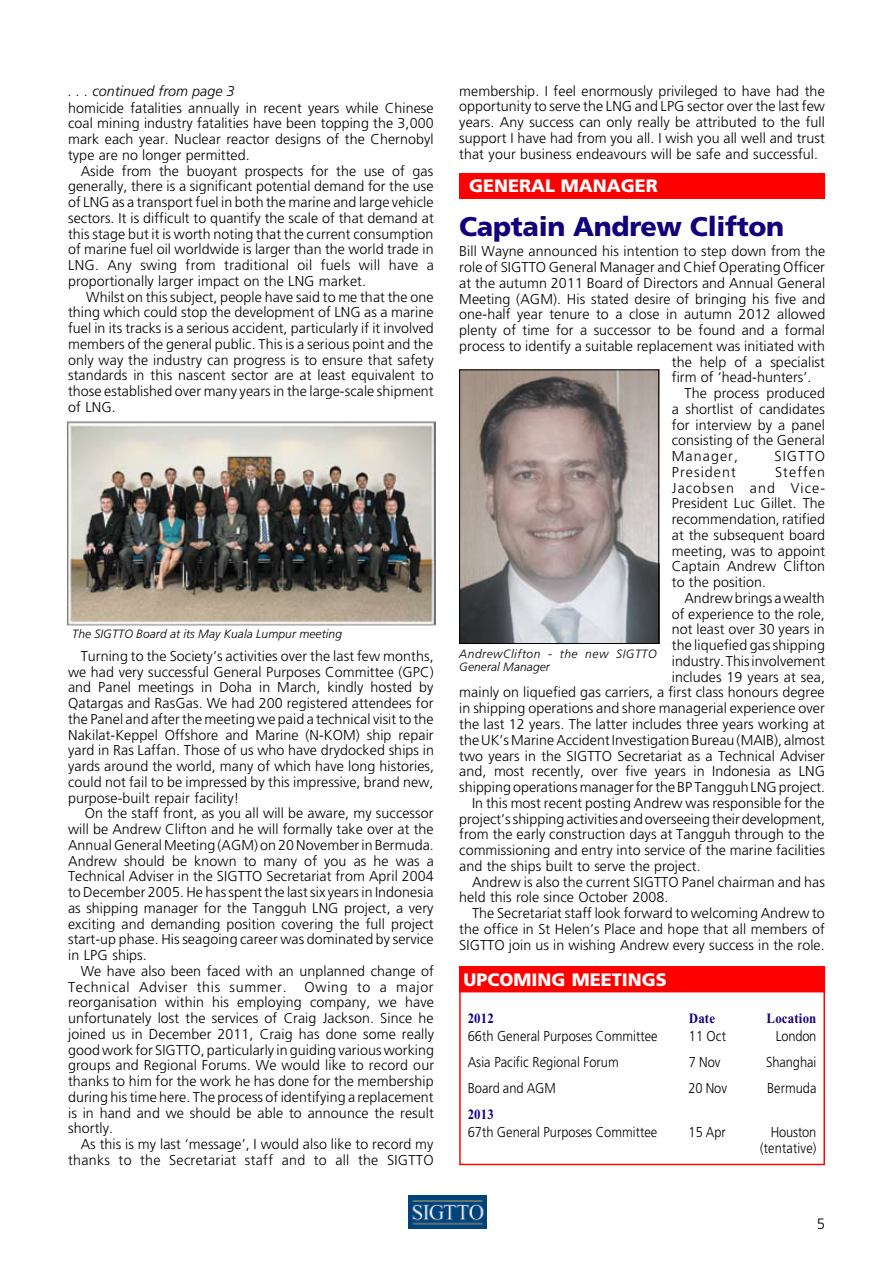
<style>
.page{position:relative;width:893px;height:1263px;background:#fff}
.page>*{position:absolute;margin:0;border:0;box-sizing:border-box;transform-origin:0 0}
.t1{font:900 27px "Frutiger";letter-spacing:-.01em;color:#13017c}
.t2{font:900 18px "Frutiger";color:#fff}
.t3{font:300 15px "Frutiger";color:#000}
.t4{font:300 14.25px/15.8px "Frutiger";letter-spacing:.005em;color:#000;text-align:justify}
.t5{font:300 14.25px/16px "Frutiger";letter-spacing:.005em;color:#000;text-align:right;scale:.9 1}
.t6{font:italic 300 14.25px "Frutiger";letter-spacing:.005em;color:#000}
.t7{font:700 14.25px "Times New Roman";letter-spacing:.015em;color:#13017c;scale:.9 1}
.t8{font:300 14.25px "Frutiger";letter-spacing:.075em;color:#000}
.t9{font:italic 300 12px/12.6px "Frutiger";letter-spacing:.045em;color:#000}
.t10{font:italic 300 12px "Frutiger";letter-spacing:.01em;color:#000}
</style>
<div class="page">
<img style="left:408px;top:1196px;width:79px;height:33px">
<div style="left:460px;top:173px;width:365px;height:25px;background:#f00"></div>
<div style="left:459px;top:173px;width:366px;height:26px;border:1px solid #f00"></div>
<div style="left:460px;top:967px;width:365px;height:25px;background:#f00"></div>
<div style="left:459px;top:966px;width:366px;height:199px;border:1px solid #f00"></div>
<img style="left:461px;top:371px;width:196px;height:271px">
<div style="left:459px;top:369px;width:200px;height:275px;border:1px solid #000"></div>
<img style="left:67px;top:421px;width:368px;height:204px">
<p class="t6" style="left:68px;top:83px;width:168px">. . . continued from page 3</p>
<p class="t4" style="left:68px;top:100px;width:367px">homicide fatalities annually in recent years while Chinese coal mining industry fatalities have been topping the 3,000 mark each year. Nuclear reactor designs of the Chernobyl type are no longer permitted.</p>
<p class="t4" style="left:68px;top:163px;width:367px;text-indent:13px">Aside from the buoyant prospects for the use of gas generally, there is a significant potential demand for the use of LNG as a transport fuel in both the marine and large vehicle sectors. It is difficult to quantify the scale of that demand at this stage but it is worth noting that the current consumption of marine fuel oil worldwide is larger than the world trade in LNG. Any swing from traditional oil fuels will have a proportionally larger impact on the LNG market.</p>
<p class="t4" style="left:68px;top:289px;width:367px;text-indent:18px">Whilst on this subject, people have said to me that the one thing which could stop the development of LNG as a marine fuel in its tracks is a serious accident, particularly if it involved members of the general public. This is a serious point and the only way the industry can progress is to ensure that safety standards in this nascent sector are at least equivalent to those established over many years in the large-scale shipment of LNG.</p>
<p class="t10" style="left:72px;top:627px;width:271px">The SIGTTO Board at its May Kuala Lumpur meeting</p>
<p class="t4" style="left:68px;top:648px;width:368px;text-indent:13px">Turning to the Society’s activities over the last few months, we had very successful General Purposes Committee (GPC) and Panel meetings in Doha in March, kindly hosted by Qatargas and RasGas. We had 200 registered attendees for the Panel and after the meeting we paid a technical visit to the Nakilat-Keppel Offshore and Marine (N-KOM) ship repair yard in Ras Laffan. Those of us who have drydocked ships in yards around the world, many of which have long histories, could not fail to be impressed by this impressive, brand new, purpose-built repair facility!</p>
<p class="t4" style="left:68px;top:805px;width:367px;text-indent:17px">On the staff front, as you all will be aware, my successor will be Andrew Clifton and he will formally take over at the Annual General Meeting (AGM) on 20 November in Bermuda.<br>Andrew should be known to many of you as he was a Technical Adviser in the SIGTTO Secretariat from April 2004 to December 2005. He has spent the last six years in Indonesia as shipping manager for the Tangguh LNG project, a very exciting and demanding position covering the full project start-up phase. His seagoing career was dominated by service in LPG ships.</p>
<p class="t4" style="left:68px;top:963px;width:367px;text-indent:13px">We have also been faced with an unplanned change of<br>Technical Adviser this summer.</p>
<p class="t4" style="left:68px;top:979px;width:368px;text-indent:237px">Owing to a major reorganisation within his employing company, we have unfortunately lost the services of Craig Jackson. Since he joined us in December 2011, Craig has done some really good work for SIGTTO, particularly in guiding various working groups and Regional Forums. We would like to record our thanks to him for the work he has done for the membership during his time here. The process of identifying a replacement is in hand and we should be able to announce the result shortly.</p>
<p class="t4" style="left:68px;top:1136px;width:367px;text-align:right">As this is my last ‘message’, I would also like to record my thanks to the Secretariat staff and to all the SIGTTO</p>
<p class="t4" style="left:459px;top:83px;width:367px">membership. I feel enormously privileged to have had the opportunity to serve the LNG and LPG sector over the last few years. Any success can only really be attributed to the full support I have had from you all. I wish you all well and trust that your business endeavours will be safe and successful.</p>
<p class="t2" style="left:469px;top:175px;width:190px">GENERAL MANAGER</p>
<h1 class="t1" style="left:459px;top:211px;width:326px">Captain Andrew Clifton</h1>
<p class="t4" style="left:459px;top:243px;width:368px">Bill Wayne announced his intention to step down from the</p>
<p class="t4" style="left:459px;top:259px;width:367px">role of SIGTTO General Manager and Chief Operating Officer</p>
<p class="t4" style="left:459px;top:275px;width:367px">at the autumn 2011 Board of Directors and Annual General</p>
<p class="t4" style="left:459px;top:291px;width:368px">Meeting (AGM). His stated desire of bringing his five and</p>
<p class="t4" style="left:459px;top:306px;width:368px">one-half year tenure to a close in autumn 2012 allowed</p>
<p class="t4" style="left:459px;top:322px;width:367px">plenty of time for a successor to be found and a formal</p>
<p class="t4" style="left:459px;top:338px;width:367px">process to identify a suitable replacement was initiated with</p>
<p class="t4" style="left:672px;top:354px;width:155px">the help of a specialist</p>
<p class="t4" style="left:672px;top:370px;width:141px">firm of ‘head-hunters’.</p>
<p class="t4" style="left:684px;top:385px;width:142px">The process produced</p>
<p class="t4" style="left:672px;top:401px;width:155px">a shortlist of candidates</p>
<p class="t4" style="left:672px;top:417px;width:155px">for interview by a panel</p>
<p class="t4" style="left:672px;top:433px;width:155px">consisting of the General</p>
<p class="t8" style="left:672px;top:448px;width:68px">Manager,</p>
<p class="t4" style="left:774px;top:448px;width:52px">SIGTTO</p>
<p class="t8" style="left:672px;top:464px;width:66px">President</p>
<p class="t4" style="left:672px;top:464px;width:155px;text-indent:103px">Steffen Jacobsen and Vice-President Luc Gillet. The recommendation, ratified at the subsequent board meeting, was to appoint Captain Andrew Clifton to the position.</p>
<p class="t4" style="left:684px;top:590px;width:142px">Andrew brings a wealth</p>
<p class="t4" style="left:672px;top:606px;width:155px">of experience to the role,</p>
<p class="t4" style="left:672px;top:622px;width:155px">not least over 30 years in</p>
<p class="t4" style="left:672px;top:637px;width:155px">the liquefied gas shipping</p>
<p class="t4" style="left:672px;top:653px;width:155px">industry. This involvement</p>
<p class="t4" style="left:672px;top:669px;width:155px">includes 19 years at sea,</p>
<p class="t4" style="left:459px;top:685px;width:367px">mainly on liquefied gas carriers, a first class honours degree</p>
<p class="t4" style="left:459px;top:700px;width:367px">in shipping operations and shore managerial experience over</p>
<p class="t4" style="left:459px;top:716px;width:367px">the last 12 years. The latter includes three years working at</p>
<p class="t4" style="left:459px;top:732px;width:367px">the UK’s Marine Accident Investigation Bureau (MAIB), almost</p>
<p class="t4" style="left:459px;top:748px;width:367px">two years in the SIGTTO Secretariat as a Technical Adviser</p>
<p class="t4" style="left:459px;top:763px;width:367px">and, most recently, over five years in Indonesia as LNG</p>
<p class="t4" style="left:459px;top:779px;width:367px">shipping operations manager for the BP Tangguh LNG project.</p>
<p class="t4" style="left:472px;top:795px;width:354px">In this most recent posting Andrew was responsible for the</p>
<p class="t4" style="left:459px;top:811px;width:367px">project’s shipping activities and overseeing their development,</p>
<p class="t4" style="left:459px;top:826px;width:367px">from the early construction days at Tangguh through to the</p>
<p class="t4" style="left:459px;top:842px;width:367px">commissioning and entry into service of the marine facilities</p>
<p class="t4" style="left:459px;top:858px;width:243px">and the ships built to serve the project.</p>
<p class="t4" style="left:472px;top:874px;width:354px">Andrew is also the current SIGTTO Panel chairman and has</p>
<p class="t4" style="left:459px;top:889px;width:211px">held this role since October 2008.</p>
<p class="t4" style="left:472px;top:905px;width:354px">The Secretariat staff look forward to welcoming Andrew to</p>
<p class="t4" style="left:459px;top:921px;width:367px">the office in St Helen’s Place and hope that all members of</p>
<p class="t4" style="left:459px;top:937px;width:367px">SIGTTO join us in wishing Andrew every success in the role.</p>
<p class="t9" style="left:459px;top:647px;width:199px">AndrewClifton - the new SIGTTO<br>General Manager</p>
<p class="t2" style="left:464px;top:968px;width:205px">UPCOMING MEETINGS</p>
<p class="t7" style="left:468px;top:1010px;width:31px">2012</p>
<p class="t7" style="left:689px;top:1010px;width:31px">Date</p>
<p class="t7" style="left:767px;top:1010px;width:57px">Location</p>
<p class="t5" style="left:468px;top:1027px;width:213px">66th General Purposes Committee</p>
<p class="t5" style="left:689px;top:1027px;width:43px">11 Oct</p>
<p class="t5" style="left:776px;top:1027px;width:47px">London</p>
<p class="t5" style="left:468px;top:1054px;width:169px">Asia Pacific Regional Forum</p>
<p class="t5" style="left:689px;top:1054px;width:37px">7 Nov</p>
<p class="t5" style="left:766px;top:1054px;width:58px">Shanghai</p>
<p class="t5" style="left:468px;top:1080px;width:100px">Board and AGM</p>
<p class="t5" style="left:688px;top:1080px;width:44px">20 Nov</p>
<p class="t5" style="left:767px;top:1080px;width:56px">Bermuda</p>
<p class="t7" style="left:468px;top:1106px;width:31px">2013</p>
<p class="t5" style="left:468px;top:1124px;width:212px">67th General Purposes Committee</p>
<p class="t5" style="left:688px;top:1124px;width:43px">15 Apr</p>
<p class="t5" style="left:760px;top:1124px;width:64px">Houston (tentative)</p>
<p class="t3" style="left:817px;top:1215px;width:10px">5</p>
</div>
